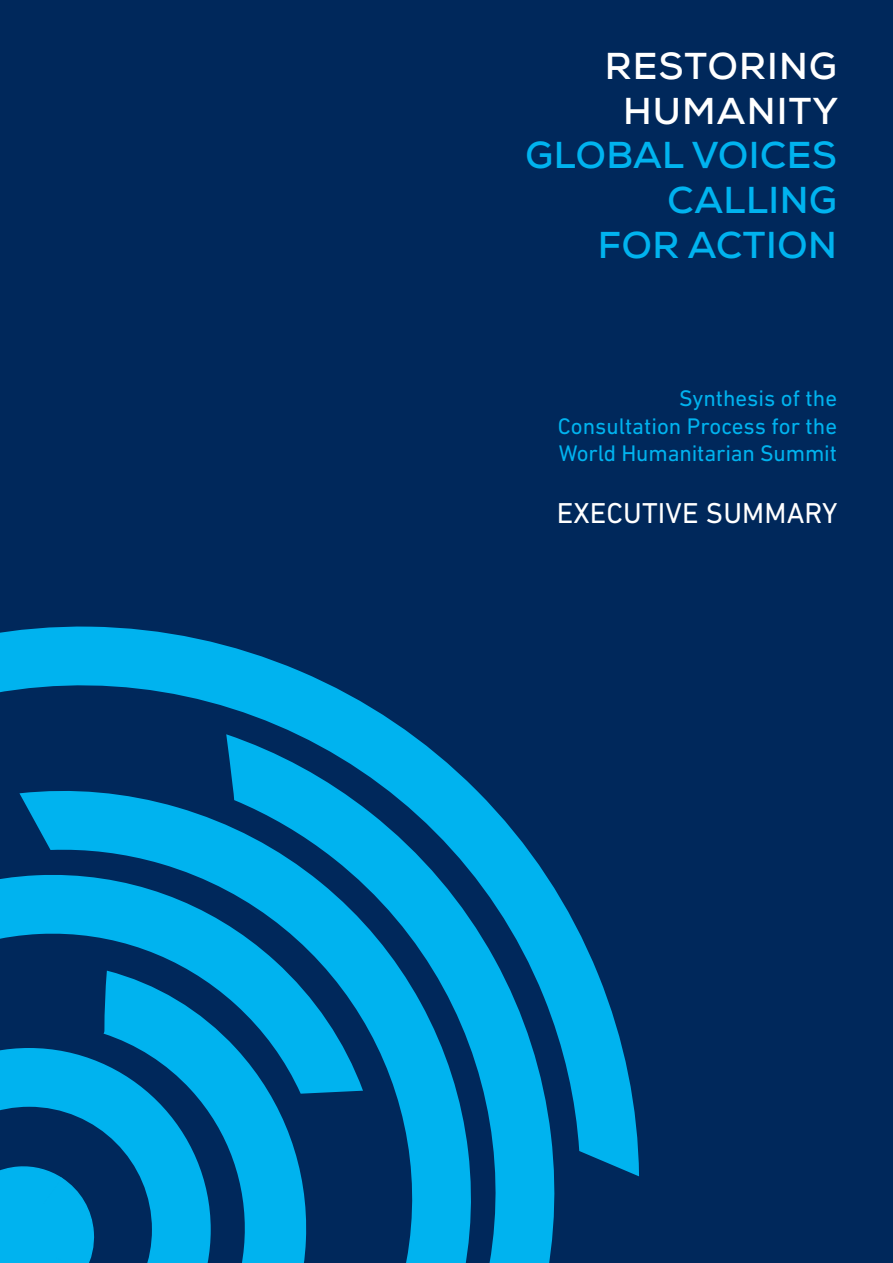
<style>
.page{position:relative;width:893px;height:1263px;background:#00285b}
.page>*{position:absolute;margin:0;border:0;box-sizing:border-box;transform-origin:0 0}
.t1{font:700 37.35px "Nexa";letter-spacing:.015em;color:#00b3ef}
.t2{font:700 37.35px "Nexa";letter-spacing:.03em;color:#fff}
.t3{font:29.25px "DIN Next LT Pro";letter-spacing:.005em;color:#fff}
.t4{font:22.95px/27.5px "DIN Next LT Pro";letter-spacing:-.005em;color:#00b3ef;text-align:justify}
</style>
<div class="page">
<div style="left:0;top:1176px;width:19px;height:87px;background:#00b3ef"></div>
<svg style="left:19px;top:1176px;width:192px;height:87px;fill:#00b3ef"></svg>
<svg style="left:238px;top:1176px;width:317px;height:87px;fill:#00b3ef"></svg>
<svg style="left:0;top:626px;width:639px;height:550px"></svg>
<p class="t2" style="left:605px;top:42px;width:234px">RESTORING</p>
<p class="t2" style="left:623px;top:87px;width:217px">HUMANITY</p>
<p class="t1" style="left:526px;top:132px;width:313px">GLOBAL VOICES</p>
<p class="t1" style="left:668px;top:176px;width:171px">CALLING</p>
<p class="t1" style="left:598px;top:221px;width:240px">FOR ACTION</p>
<p class="t4" style="left:558px;top:384px;width:281px;text-indent:121px">Synthesis of the Consultation Process for the World Humanitarian Summit</p>
<p class="t3" style="left:557px;top:496px;width:282px">EXECUTIVE SUMMARY</p>
</div>
